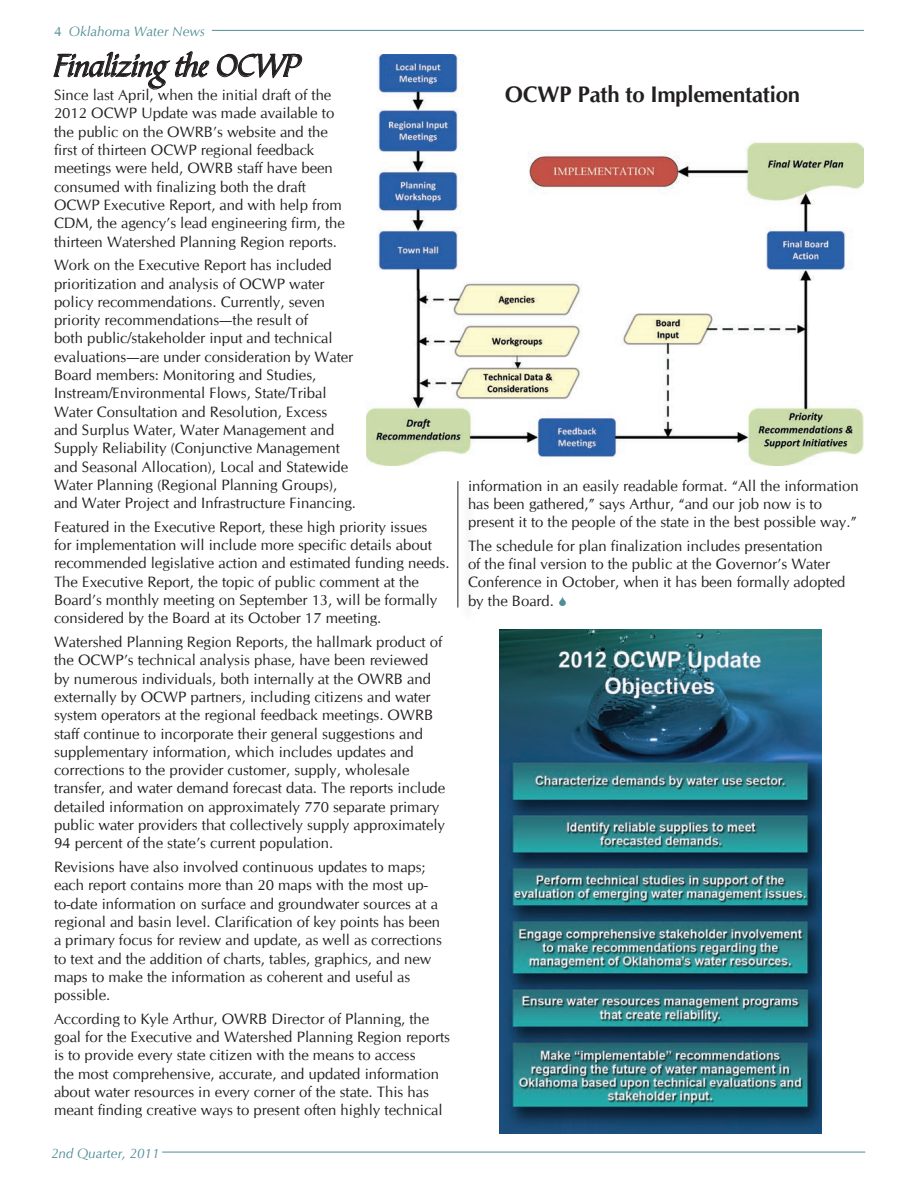
<style>
.page{position:relative;width:918px;height:1188px;background:#fff}
.page>*{position:absolute;margin:0;border:0;box-sizing:border-box;transform-origin:0 0}
.Headline{font:33px "Bible Scr T";letter-spacing:-.01em;color:#231f20}
.Headline_2{font:700 22.5px "CG Omega";letter-spacing:-.01em;color:#231f20}
.articles{font:15px/18.3px "CG Omega";color:#231f20}
.t1{font:italic 13.5px "CG Omega";color:#508e98}
.s1{font-style:normal}
</style>
<div class="page">
<hr style="left:212px;top:30px;width:652px;height:1px;background:#508e98">
<hr style="left:162px;top:1152px;width:703px;height:1px;background:#508e98">
<svg style="left:54px;top:51px;width:155px;height:38px"></svg>
<svg style="left:217px;top:53px;width:85px;height:26px"></svg>
<img style="left:500px;top:630px;width:322px;height:504px">
<div style="left:460px;top:483px;width:17px;height:139px;background:#fbfbfb"></div>
<hr style="left:458px;top:481px;width:1px;height:127px;background:#231f20">
<img style="left:367px;top:54px;width:497px;height:412px">
<p class="t1" style="left:54px;top:24px;width:153px"><span class="s1">4</span> Oklahoma Water News</p>
<p class="Headline" style="left:54px;top:48px;width:248px">Finalizing the OCWP</p>
<p class="articles" style="left:54px;top:86px;width:293px">Since last April, when the initial draft of the 2012 OCWP Update was made available to the public on the OWRB’s website and the first of thirteen OCWP regional feedback meetings were held, OWRB staff have been consumed with finalizing both the draft OCWP Executive Report, and with help from CDM, the agency’s lead engineering firm, the thirteen Watershed Planning Region reports.</p>
<p class="articles" style="left:54px;top:256px;width:304px">Work on the Executive Report has included prioritization and analysis of OCWP water policy recommendations. Currently, seven priority recommendations—the result of<br>both public/stakeholder input and technical evaluations—are under consideration by Water Board members: Monitoring and Studies, Instream/Environmental Flows, State/Tribal Water Consultation and Resolution, Excess<br>and Surplus Water, Water Management and Supply Reliability (Conjunctive Management and Seasonal Allocation), Local and Statewide Water Planning (Regional Planning Groups), and Water Project and Infrastructure Financing.</p>
<p class="articles" style="left:54px;top:518px;width:397px">Featured in the Executive Report, these high priority issues<br>for implementation will include more specific details about recommended legislative action and estimated funding needs.<br>The Executive Report, the topic of public comment at the Board’s monthly meeting on September 13, will be formally considered by the Board at its October 17 meeting.</p>
<p class="articles" style="left:54px;top:633px;width:393px">Watershed Planning Region Reports, the hallmark product of the OCWP’s technical analysis phase, have been reviewed by numerous individuals, both internally at the OWRB and externally by OCWP partners, including citizens and water system operators at the regional feedback meetings. OWRB staff continue to incorporate their general suggestions and supplementary information, which includes updates and corrections to the provider customer, supply, wholesale transfer, and water demand forecast data. The reports include detailed information on approximately 770 separate primary public water providers that collectively supply approximately 94 percent of the state’s current population.</p>
<p class="articles" style="left:54px;top:858px;width:390px">Revisions have also involved continuous updates to maps; each report contains more than 20 maps with the most up&shy;to-date information on surface and groundwater sources at a regional and basin level. Clarification of key points has been a primary focus for review and update, as well as corrections to text and the addition of charts, tables, graphics, and new maps to make the information as coherent and useful as possible.</p>
<p class="articles" style="left:54px;top:1010px;width:397px">According to Kyle Arthur, OWRB Director of Planning, the goal for the Executive and Watershed Planning Region reports is to provide every state citizen with the means to access<br>the most comprehensive, accurate, and updated information about water resources in every corner of the state. This has meant finding creative ways to present often highly technical</p>
<p class="t1" style="left:51px;top:1145px;width:110px">2nd Quarter, 2011</p>
<p class="Headline_2" style="left:505px;top:80px;width:297px">OCWP Path to Implementation</p>
<p class="articles" style="left:468px;top:476px;width:392px">information in an easily readable format. “All the information has been gathered,” says Arthur, “and our job now is to present it to the people of the state in the best possible way.”</p>
<p class="articles" style="left:468px;top:537px;width:379px">The schedule for plan finalization includes presentation<br>of the final version to the public at the Governor’s Water Conference in October, when it has been formally adopted by the Board.</p>
</div>
